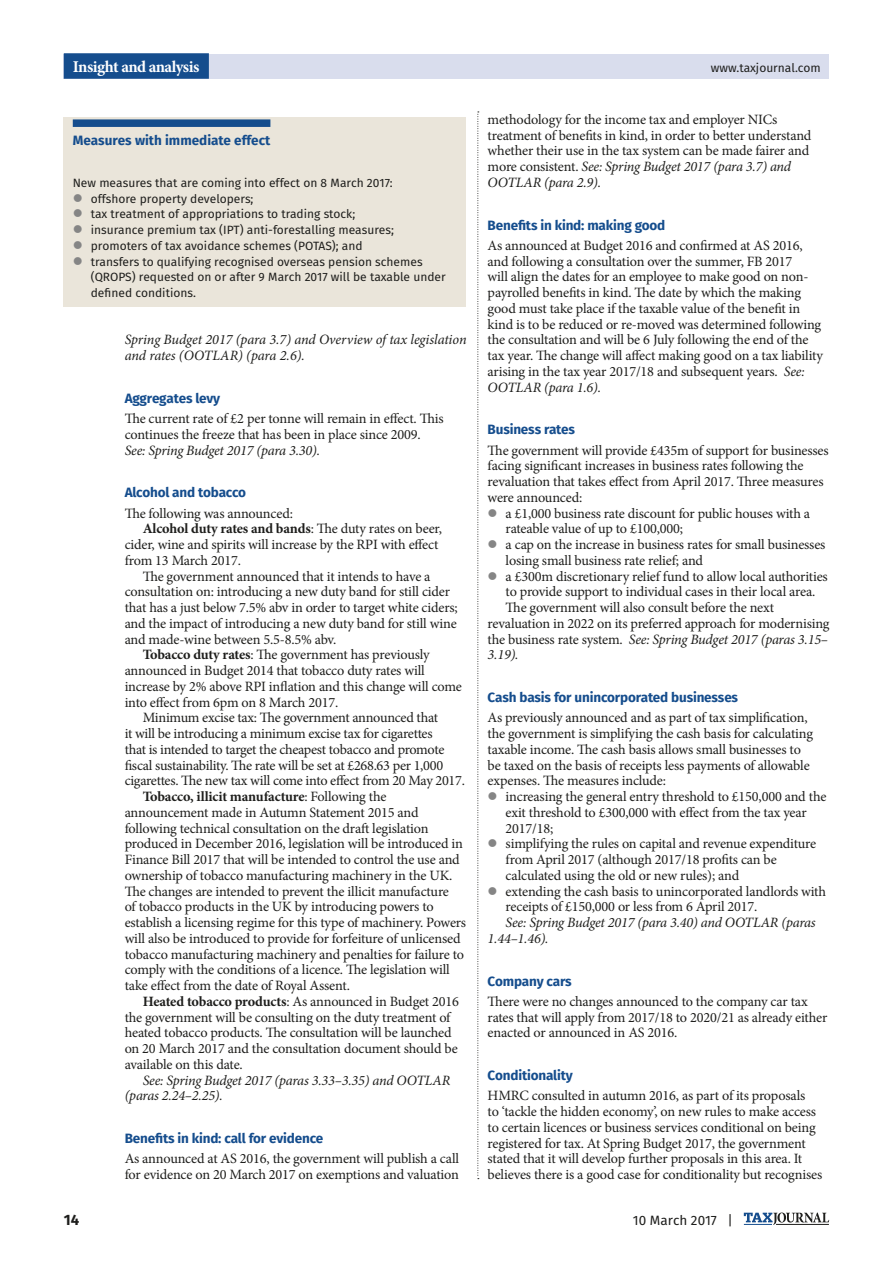
<style>
.page{position:relative;width:893px;height:1263px;background:#fff}
.page>*{position:absolute;margin:0;border:0;box-sizing:border-box;transform-origin:0 0}
.m-strap_features{font:700 16.5px "Minion Pro";letter-spacing:-.035em;color:#fff}
.m-pageNumber{font:700 15px "Fira Sans";color:#1e1e1c}
.body{font:14.25px/15.8px "Minion Pro";letter-spacing:-.015em;color:#1e1e1c}
.body_1{font:14.25px/15.8px "Minion Pro";letter-spacing:-.01em;color:#1e1e1c}
.body-2{font:italic 14.25px/15.8px "Minion Pro";letter-spacing:-.015em;color:#1e1e1c}
.body_1-2{font:italic 14.25px/15.8px "Minion Pro";letter-spacing:-.005em;color:#1e1e1c}
.f-subHead_1{font:700 13.5px "Fira Sans";letter-spacing:-.01em;color:#154d8d}
.f-authorName{font:700 13.5px "Fira Sans";color:#154d8d}
.m-folio{font:13.5px "Fira Sans";color:#1e1e1c}
.body_1-3{font:12px/15.8px "Fira Sans";color:#1e1e1c}
.m-website{font:12px "Fira Sans";color:#1e1e1c}
.s1{font-style:italic}
.s2{font-weight:700}
</style>
<div class="page">
<div style="left:64px;top:54px;width:765px;height:24px;background:#d9dded"></div>
<svg style="left:744px;top:1212px;width:85px;height:13px"></svg>
<hr style="left:776px;top:1224px;width:53px;height:1px;background:#1e1e1c">
<div style="left:64px;top:53px;width:145px;height:26px;background:#154d8d"></div>
<svg style="left:477px;top:112px;width:2px;height:1067px"></svg>
<div style="left:64px;top:117px;width:402px;height:189px;background:#eae5da"></div>
<div style="left:73px;top:119px;width:197px;height:8px;background:#154d8d"></div>
<p class="m-strap_features" style="left:73px;top:55px;width:128px">Insight and analysis</p>
<p class="m-website" style="left:711px;top:58px;width:111px">www.taxjournal.com</p>
<p class="f-authorName" style="left:73px;top:129px;width:199px">Measures with immediate effect</p>
<p class="body_1-3" style="left:73px;top:174px;width:321px">New measures that are coming into effect on 8 March 2017:</p>
<p class="body_1-3" style="left:91px;top:190px;width:164px">offshore property developers;</p>
<p class="body_1-3" style="left:91px;top:206px;width:266px">tax treatment of appropriations to trading stock;</p>
<p class="body_1-3" style="left:91px;top:222px;width:305px">insurance premium tax (IPT) anti-forestalling measures;</p>
<p class="body_1-3" style="left:91px;top:237px;width:273px">promoters of tax avoidance schemes (POTAS); and</p>
<p class="body_1-3" style="left:91px;top:253px;width:357px">transfers to qualifying recognised overseas pension schemes (QROPS) requested on or after 9 March 2017 will be taxable under defined conditions.</p>
<p class="body_1-2" style="left:125px;top:332px;width:343px">Spring Budget 2017 (para 3.7) and Overview of tax legislation and rates (OOTLAR) (para 2.6).</p>
<p class="f-subHead_1" style="left:125px;top:387px;width:97px">Aggregates levy</p>
<p class="body_1" style="left:125px;top:411px;width:320px">The current rate of £2 per tonne will remain in effect. This continues the freeze that has been in place since 2009.<br><span class="s1">See: Spring Budget 2017 (para 3.30).</span></p>
<p class="f-subHead_1" style="left:125px;top:481px;width:123px">Alcohol and tobacco</p>
<p class="body_1" style="left:125px;top:505px;width:170px">The following was announced:</p>
<p class="body" style="left:125px;top:521px;width:319px;text-indent:18px"><span class="s2">Alcohol duty rates and bands</span>: The duty rates on beer, cider, wine and spirits will increase by the RPI with effect from 13 March 2017.</p>
<p class="body" style="left:125px;top:568px;width:335px;text-indent:18px">The government announced that it intends to have a consultation on: introducing a new duty band for still cider that has a just below 7.5% abv in order to target white ciders; and the impact of introducing a new duty band for still wine and made-wine between 5.5-8.5% abv.</p>
<p class="body" style="left:125px;top:647px;width:339px;text-indent:18px"><span class="s2">Tobacco duty rates</span>: The government has previously announced in Budget 2014 that tobacco duty rates will increase by 2% above RPI inflation and this change will come into effect from 6pm on 8 March 2017.</p>
<p class="body" style="left:125px;top:710px;width:342px;text-indent:18px">Minimum excise tax: The government announced that<br>it will be introducing a minimum excise tax for cigarettes<br>that is intended to target the cheapest tobacco and promote fiscal sustainability. The rate will be set at £268.63 per 1,000 cigarettes. The new tax will come into effect from 20 May 2017.</p>
<p class="body" style="left:125px;top:789px;width:343px;text-indent:18px"><span class="s2">Tobacco, illicit manufacture</span>: Following the announcement made in Autumn Statement 2015 and following technical consultation on the draft legislation produced in December 2016, legislation will be introduced in Finance Bill 2017 that will be intended to control the use and ownership of tobacco manufacturing machinery in the UK.<br>The changes are intended to prevent the illicit manufacture<br>of tobacco products in the UK by introducing powers to establish a licensing regime for this type of machinery. Powers will also be introduced to provide for forfeiture of unlicensed tobacco manufacturing machinery and penalties for failure to comply with the conditions of a licence. The legislation will take effect from the date of Royal Assent.</p>
<p class="body" style="left:125px;top:993px;width:336px;text-indent:18px"><span class="s2">Heated tobacco products</span>: As announced in Budget 2016 the government will be consulting on the duty treatment of heated tobacco products. The consultation will be launched on 20 March 2017 and the consultation document should be available on this date.</p>
<p class="body-2" style="left:125px;top:1072px;width:327px;text-indent:18px">See: Spring Budget 2017 (paras 3.33–3.35) and OOTLAR (paras 2.24–2.25).</p>
<p class="f-subHead_1" style="left:125px;top:1127px;width:200px">Benefits in kind: call for evidence</p>
<p class="body_1" style="left:125px;top:1151px;width:336px">As announced at AS 2016, the government will publish a call for evidence on 20 March 2017 on exemptions and valuation</p>
<p class="body_1" style="left:488px;top:111px;width:325px">methodology for the income tax and employer NICs treatment of benefits in kind, in order to better understand whether their use in the tax system can be made fairer and more consistent. <span class="s1">See: Spring Budget 2017 (para 3.7) and OOTLAR (para 2.9).</span></p>
<p class="f-subHead_1" style="left:488px;top:213px;width:179px">Benefits in kind: making good</p>
<p class="body_1" style="left:488px;top:237px;width:337px">As announced at Budget 2016 and confirmed at AS 2016, and following a consultation over the summer, FB 2017<br>will align the dates for an employee to make good on non&shy;payrolled benefits in kind. The date by which the making good must take place if the taxable value of the benefit in kind is to be reduced or re-moved was determined following the consultation and will be 6 July following the end of the tax year. The change will affect making good on a tax liability arising in the tax year 2017/18 and subsequent years. <span class="s1">See:<br>OOTLAR (para 1.6).</span></p>
<p class="f-subHead_1" style="left:488px;top:418px;width:89px">Business rates</p>
<p class="body_1" style="left:488px;top:442px;width:343px">The government will provide £435m of support for businesses facing significant increases in business rates following the revaluation that takes effect from April 2017. Three measures were announced:</p>
<p class="body" style="left:506px;top:505px;width:306px">a £1,000 business rate discount for public houses with a rateable value of up to £100,000;</p>
<p class="body" style="left:506px;top:537px;width:321px">a cap on the increase in business rates for small businesses losing small business rate relief; and</p>
<p class="body" style="left:506px;top:568px;width:324px">a £300m discretionary relief fund to allow local authorities to provide support to individual cases in their local area.</p>
<p class="body" style="left:488px;top:600px;width:343px;text-indent:18px">The government will also consult before the next revaluation in 2022 on its preferred approach for modernising the business rate system. <span class="s1">See: Spring Budget 2017 (paras 3.15– 3.19).</span></p>
<p class="f-subHead_1" style="left:488px;top:686px;width:252px">Cash basis for unincorporated businesses</p>
<p class="body_1" style="left:488px;top:710px;width:327px">As previously announced and as part of tax simplification, the government is simplifying the cash basis for calculating taxable income. The cash basis allows small businesses to be taxed on the basis of receipts less payments of allowable expenses. The measures include:</p>
<p class="body" style="left:506px;top:789px;width:322px">increasing the general entry threshold to £150,000 and the exit threshold to £300,000 with effect from the tax year<br>2017/18;</p>
<p class="body" style="left:506px;top:836px;width:312px">simplifying the rules on capital and revenue expenditure from April 2017 (although 2017/18 profits can be calculated using the old or new rules); and</p>
<p class="body" style="left:506px;top:883px;width:322px">extending the cash basis to unincorporated landlords with receipts of £150,000 or less from 6 April 2017.</p>
<p class="body-2" style="left:488px;top:915px;width:330px;text-indent:18px">See: Spring Budget 2017 (para 3.40) and OOTLAR (paras<br>1.44–1.46).</p>
<p class="f-subHead_1" style="left:488px;top:969px;width:86px">Company cars</p>
<p class="body_1" style="left:488px;top:993px;width:341px">There were no changes announced to the company car tax rates that will apply from 2017/18 to 2020/21 as already either enacted or announced in AS 2016.</p>
<p class="f-subHead_1" style="left:488px;top:1064px;width:87px">Conditionality</p>
<p class="body_1" style="left:488px;top:1088px;width:336px">HMRC consulted in autumn 2016, as part of its proposals<br>to ‘tackle the hidden economy’, on new rules to make access to certain licences or business services conditional on being registered for tax. At Spring Budget 2017, the government stated that it will develop further proposals in this area. It believes there is a good case for conditionality but recognises</p>
<p class="m-pageNumber" style="left:64px;top:1207px;width:17px">14</p>
<p class="m-folio" style="left:633px;top:1210px;width:102px">10 March 2017 |</p>
</div>
